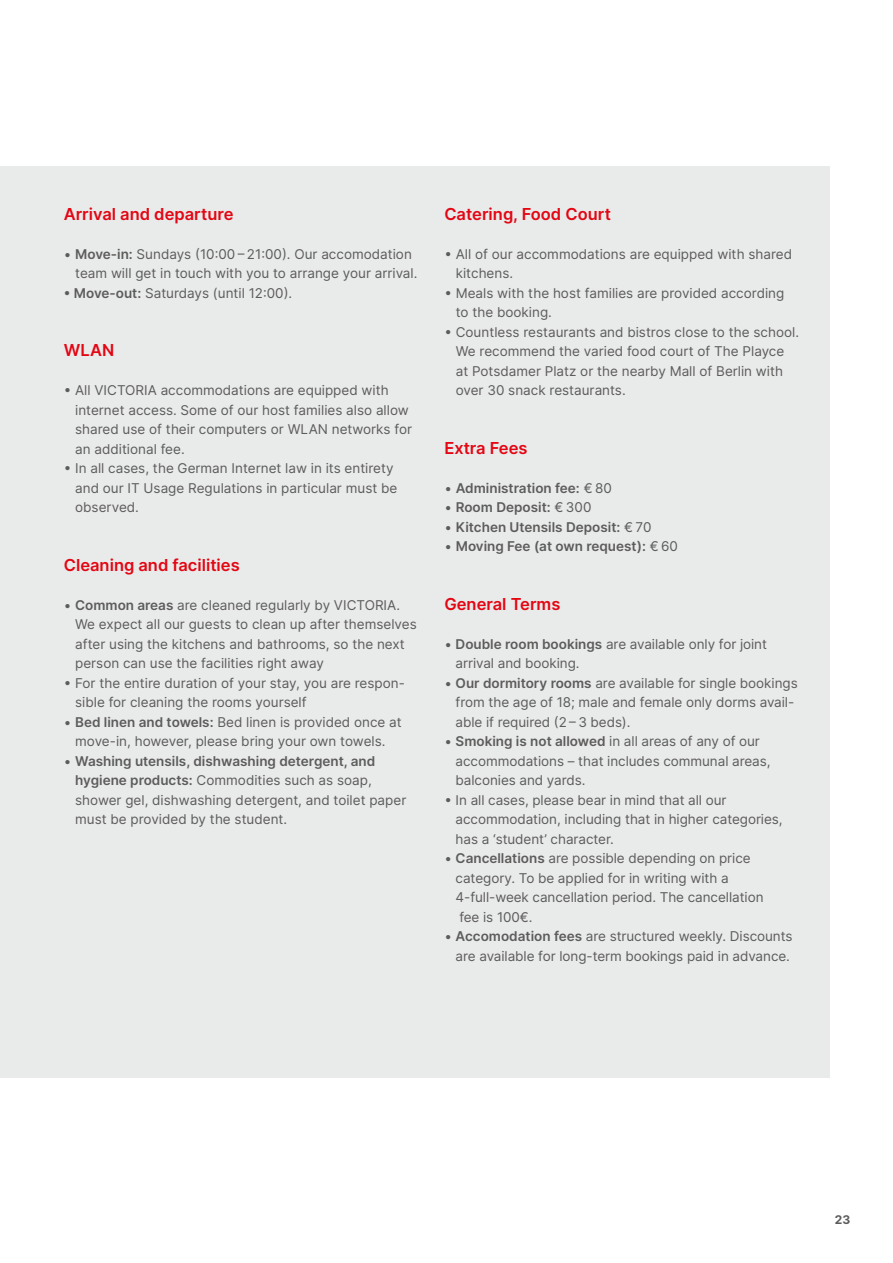
<style>
.page{position:relative;width:893px;height:1263px;background:#fff}
.page>*{position:absolute;margin:0;border:0;box-sizing:border-box;transform-origin:0 0}
.t1{font:600 16.5px "Inter";color:#e30613}
.t2{font:13.5px/19.5px "Inter";color:#5c5c5b}
.t3{font:600 13.5px "Inter";color:#5c5c5b}
.t4{font:700 12px "Inter";color:#5c5c5b}
.s1{font-weight:600}
.s2{font-weight:400}
</style>
<div class="page">
<div style="left:0;top:167px;width:829px;height:911px;background:#e9eaea"></div>
<p class="t1" style="left:64px;top:202px;width:171px">Arrival and departure</p>
<p class="t2" style="left:75px;top:244px;width:344px;text-indent:-11px">• <span class="s1">Move-in:</span> Sundays (10:00 – 21:00). Our accomodation team will get in touch with you to arrange your arrival.</p>
<p class="t2" style="left:64px;top:283px;width:230px"><span class="s1">• Move-out:</span> Saturdays (until 12:00).</p>
<p class="t1" style="left:64px;top:338px;width:52px">WLAN</p>
<p class="t2" style="left:75px;top:380px;width:338px;text-indent:-11px">• All VICTORIA accommodations are equipped with internet access. Some of our host families also allow shared use of their computers or WLAN networks for an additional fee.</p>
<p class="t2" style="left:75px;top:458px;width:324px;text-indent:-11px">• In all cases, the German Internet law in its entirety and our IT Usage Regulations in particular must be observed.</p>
<p class="t1" style="left:64px;top:553px;width:177px">Cleaning and facilities</p>
<p class="t2" style="left:75px;top:595px;width:343px;text-indent:-11px">• <span class="s1">Common areas</span> are cleaned regularly by VICTORIA.<br>We expect all our guests to clean up after themselves after using the kitchens and bathrooms, so the next person can use the facilities right away</p>
<p class="t2" style="left:75px;top:673px;width:329px;text-indent:-11px">• For the entire duration of your stay, you are respon&shy;sible for cleaning the rooms yourself</p>
<p class="t2" style="left:64px;top:712px;width:339px;text-align:center">• <span class="s1">Bed linen and towels:</span> Bed linen is provided once at move-in, however, please bring your own towels.</p>
<p class="t2" style="left:75px;top:751px;width:333px;text-indent:-11px">• <span class="s1">Washing utensils, dishwashing detergent, and hygiene products:</span> Commodities such as soap, shower gel, dishwashing detergent, and toilet paper must be provided by the student.</p>
<p class="t1" style="left:444px;top:202px;width:168px">Catering, Food Court</p>
<p class="t2" style="left:456px;top:244px;width:338px;text-indent:-11px">• All of our accommodations are equipped with shared kitchens.</p>
<p class="t2" style="left:456px;top:283px;width:330px;text-indent:-11px">• Meals with the host families are provided according to the booking.</p>
<p class="t2" style="left:456px;top:322px;width:345px;text-indent:-11px">• Countless restaurants and bistros close to the school.<br>We recommend the varied food court of The Playce at Potsdamer Platz or the nearby Mall of Berlin with over 30 snack restaurants.</p>
<p class="t1" style="left:444px;top:436px;width:85px">Extra Fees</p>
<p class="t3" style="left:444px;top:478px;width:169px"><span class="s2">•</span> Administration fee: <span class="s2">€ 80</span></p>
<p class="t3" style="left:444px;top:498px;width:149px"><span class="s2">•</span> Room Deposit: <span class="s2">€ 300</span></p>
<p class="t3" style="left:444px;top:517px;width:209px"><span class="s2">•</span> Kitchen Utensils Deposit: <span class="s2">€ 70</span></p>
<p class="t3" style="left:444px;top:537px;width:235px"><span class="s2">•</span> Moving Fee (at own request): <span class="s2">€ 60</span></p>
<p class="t1" style="left:444px;top:592px;width:118px">General Terms</p>
<p class="t2" style="left:456px;top:634px;width:313px;text-indent:-11px">• <span class="s1">Double room bookings</span> are available only for joint arrival and booking.</p>
<p class="t2" style="left:456px;top:673px;width:344px;text-indent:-11px">• <span class="s1">Our dormitory rooms</span> are available for single bookings from the age of 18; male and female only dorms avail&shy;able if required (2 – 3 beds).</p>
<p class="t2" style="left:456px;top:731px;width:316px;text-indent:-11px">• <span class="s1">Smoking is not allowed</span> in all areas of any of our accommodations – that includes communal areas, balconies and yards.</p>
<p class="t2" style="left:456px;top:790px;width:329px;text-indent:-11px">• In all cases, please bear in mind that all our accommodation, including that in higher categories, has a ‘student’ character.</p>
<p class="t2" style="left:456px;top:848px;width:309px;text-indent:-11px">• <span class="s1">Cancellations</span> are possible depending on price category. To be applied for in writing with a 4-full-week cancellation period. The cancellation fee is 100€.</p>
<p class="t2" style="left:444px;top:926px;width:350px;text-align:right">• <span class="s1">Accomodation fees</span> are structured weekly. Discounts are available for long-term bookings paid in advance.</p>
<p class="t4" style="left:835px;top:1211px;width:17px">23</p>
</div>
